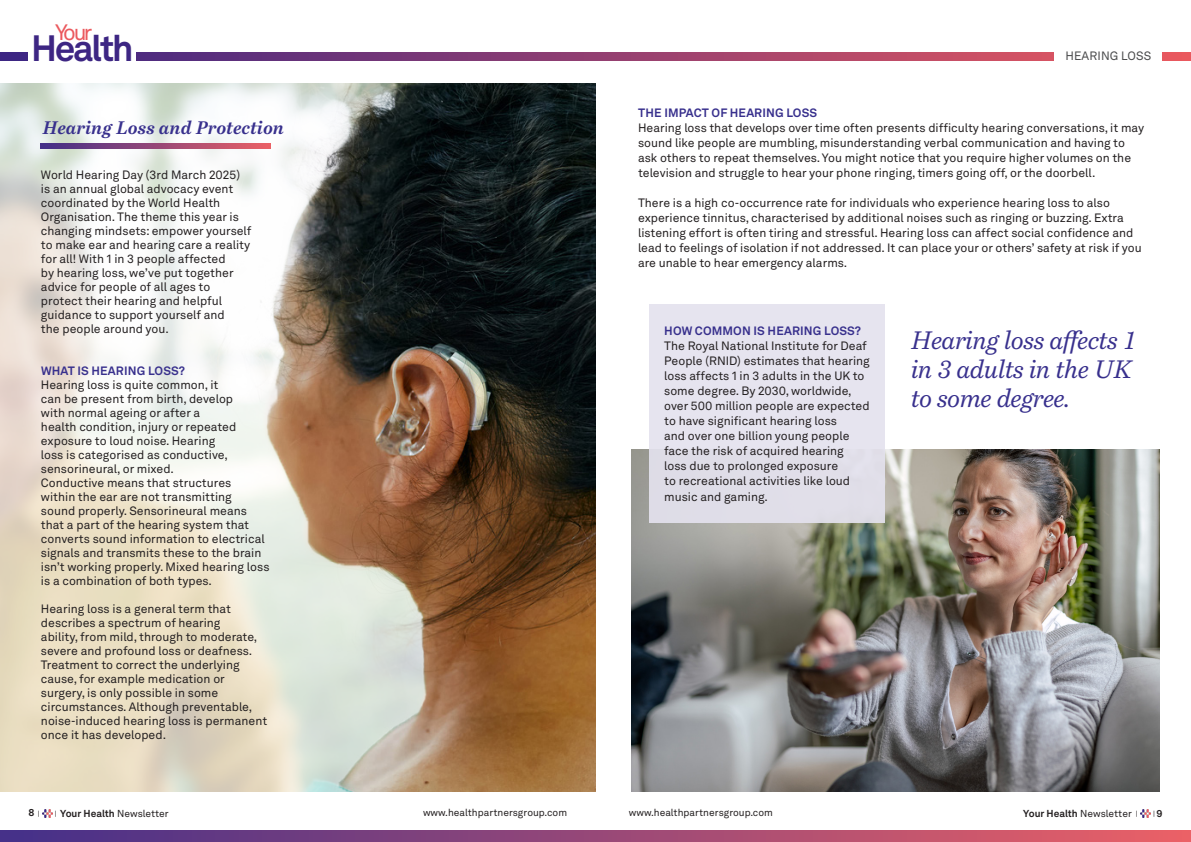
<style>
.page{position:relative;width:1191px;height:842px;background:#fff}
.page>*{position:absolute;margin:0;border:0;box-sizing:border-box;transform-origin:0 0}
.t1{font:700 36.2px "Akkurat LL";letter-spacing:-.065em;color:#3d2683}
.t2{font:italic 25px/29px "Bressay";letter-spacing:-.02em;color:#38308d}
.t3{font:22px "Akkurat LL";color:#eb595e}
.t4{font:italic 700 18px "Bressay";color:#38308d}
.In-text_title{font:12px/14px "Akkurat LL";color:#231f20}
.In-text_title-2{font:700 12px "Akkurat LL";letter-spacing:.01em;color:#38308d}
.t5{font:12px "Akkurat LL";letter-spacing:.01em;color:#4b4c4d}
.t6{font:10px "Akkurat LL";color:#231f20}
.t7{font:700 10px "Akkurat LL";color:#231f20}
.t8{font:7px "Akkurat LL";color:#231f20}
.s1{font-weight:400;font-size:7px}
.s2{font-weight:400}
.s3{font-weight:700;font-size:10px}
</style>
<div class="page">
<svg style="left:0;top:52px;width:1191px;height:9px;background:#923e70"></svg>
<svg style="left:42px;top:810px;width:10px;height:8px"></svg>
<svg style="left:0;top:831px;width:1191px;height:11px;background:#974877"></svg>
<div style="left:28px;top:36px;width:108px;height:28px;background:#fff"></div>
<img style="left:631px;top:449px;width:528px;height:343px">
<img style="left:0;top:84px;width:221px;height:708px">
<svg style="left:41px;top:144px;width:180px;height:4px"></svg>
<svg style="left:1140px;top:810px;width:10px;height:8px"></svg>
<img style="left:221px;top:84px;width:374px;height:708px">
<div style="left:649px;top:305px;width:235px;height:218px;background:#e4e2ee"></div>
<div style="left:1054px;top:49px;width:108px;height:15px;background:#fff"></div>
<h3 class="t3" style="left:55px;top:16px;width:39px">Your</h3>
<h1 class="t1" style="left:31px;top:20px;width:104px">Health</h1>
<p class="t4" style="left:42px;top:116px;width:243px">Hearing Loss and Protection</p>
<p class="In-text_title" style="left:41px;top:167px;width:212px">World Hearing Day (3rd March 2025) is an annual global advocacy event coordinated by the World Health Organisation. The theme this year is changing mindsets: empower yourself to make ear and hearing care a reality for all! With 1 in 3 people affected<br>by hearing loss, we’ve put together advice for people of all ages to protect their hearing and helpful guidance to support yourself and<br>the people around you.</p>
<p class="In-text_title-2" style="left:41px;top:362px;width:146px">WHAT IS HEARING LOSS?</p>
<p class="In-text_title" style="left:41px;top:377px;width:197px">Hearing loss is quite common, it can be present from birth, develop with normal ageing or after a health condition, injury or repeated exposure to loud noise. Hearing loss is categorised as conductive, sensorineural, or mixed.</p>
<p class="In-text_title" style="left:41px;top:475px;width:230px">Conductive means that structures<br>within the ear are not transmitting<br>sound properly. Sensorineural means that a part of the hearing system that converts sound information to electrical signals and transmits these to the brain isn’t working properly. Mixed hearing loss is a combination of both types.</p>
<p class="In-text_title" style="left:41px;top:601px;width:228px">Hearing loss is a general term that describes a spectrum of hearing<br>ability, from mild, through to moderate, severe and profound loss or deafness.<br>Treatment to correct the underlying cause, for example medication or surgery, is only possible in some circumstances. Although preventable, noise-induced hearing loss is permanent once it has developed.</p>
<p class="t7" style="left:28px;top:805px;width:13px">8 <span class="s1">|</span></p>
<p class="t7" style="left:55px;top:806px;width:115px"><span class="s1">|</span> Your Health <span class="s2">Newsletter</span></p>
<p class="t6" style="left:423px;top:805px;width:146px">www.healthpartnersgroup.com</p>
<p class="t5" style="left:1065px;top:47px;width:87px">HEARING LOSS</p>
<p class="In-text_title-2" style="left:638px;top:104px;width:181px">THE IMPACT OF HEARING LOSS</p>
<p class="In-text_title" style="left:638px;top:120px;width:508px;line-height:15px">Hearing loss that develops over time often presents difficulty hearing conversations, it may sound like people are mumbling, misunderstanding verbal communication and having to ask others to repeat themselves. You might notice that you require higher volumes on the television and struggle to hear your phone ringing, timers going off, or the doorbell.</p>
<p class="In-text_title" style="left:638px;top:195px;width:505px;line-height:15px">There is a high co-occurrence rate for individuals who experience hearing loss to also experience tinnitus, characterised by additional noises such as ringing or buzzing. Extra listening effort is often tiring and stressful. Hearing loss can affect social confidence and lead to feelings of isolation if not addressed. It can place your or others’ safety at risk if you are unable to hear emergency alarms.</p>
<p class="In-text_title-2" style="left:664px;top:322px;width:198px">HOW COMMON IS HEARING LOSS?</p>
<p class="In-text_title" style="left:664px;top:338px;width:207px;line-height:15px">The Royal National Institute for Deaf People (RNID) estimates that hearing loss affects 1 in 3 adults in the UK to some degree. By 2030, worldwide, over 500 million people are expected to have significant hearing loss<br>and over one billion young people face the risk of acquired hearing<br>loss due to prolonged exposure<br>to recreational activities like loud music and gaming.</p>
<p class="t2" style="left:910px;top:326px;width:227px">Hearing loss affects 1 in 3 adults in the UK to some degree.</p>
<p class="t6" style="left:629px;top:805px;width:146px">www.healthpartnersgroup.com</p>
<p class="t7" style="left:1023px;top:806px;width:116px">Your Health <span class="s2">Newsletter</span> <span class="s1">|</span></p>
<p class="t8" style="left:1153px;top:808px;width:11px">| <span class="s3">9</span></p>
</div>
